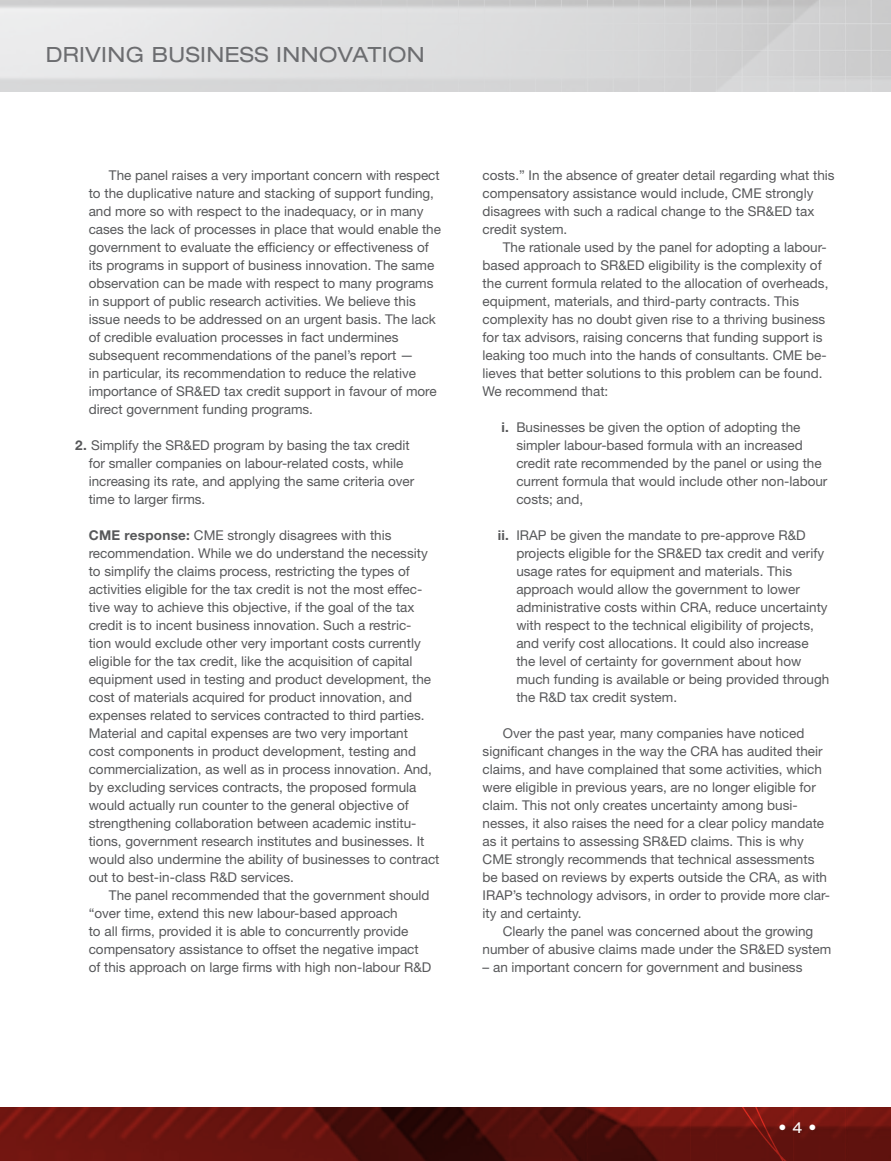
<style>
.page{position:relative;width:891px;height:1161px;background:#fff}
.page>*{position:absolute;margin:0;border:0;box-sizing:border-box;transform-origin:0 0}
.t1{font:expanded 21px "Helvetica Neue LT Std";letter-spacing:.02em;color:#6c6d70}
.t2{font:500 15px "Futura Std";color:#fff}
.body_indented_contin{font:13.5px/18px "Helvetica Neue LT Std";color:#57585a}
.body_indented{font:13.5px/18px "Helvetica Neue LT Std";color:#57585a}
.Key_bullet_new{font:13.5px/18px "Helvetica Neue LT Std";color:#57585a}
.s1{font-weight:700}
.s2{font-family:"Helvetica Neue LT Std";font-weight:400;font-stretch:expanded}
</style>
<div class="page">
<svg style="left:0;top:1107px;width:891px;height:54px;background:#5e110d"></svg>
<h1 class="t1" style="left:46px;top:42px;width:380px">DRIVING BUSINESS INNOVATION</h1>
<p class="body_indented_contin" style="left:89px;top:166px;width:354px;text-indent:20px">The panel raises a very important concern with respect to the duplicative nature and stacking of support funding, and more so with respect to the inadequacy, or in many cases the lack of processes in place that would enable the government to evaluate the efficiency or effectiveness of its programs in support of business innovation. The same observation can be made with respect to many programs in support of public research activities. We believe this issue needs to be addressed on an urgent basis. The lack of credible evaluation processes in fact undermines subsequent recommendations of the panel’s report —<br>in particular, its recommendation to reduce the relative importance of SR&amp;ED tax credit support in favour of more direct government funding programs.</p>
<p class="Key_bullet_new" style="left:89px;top:436px;width:327px;text-indent:-14px"><span class="s1">2.</span> Simplify the SR&amp;ED program by basing the tax credit for smaller companies on labour-related costs, while increasing its rate, and applying the same criteria over time to larger firms.</p>
<p class="body_indented" style="left:89px;top:526px;width:352px"><span class="s1">CME response:</span> CME strongly disagrees with this recommendation. While we do understand the necessity to simplify the claims process, restricting the types of activities eligible for the tax credit is not the most effec&shy;tive way to achieve this objective, if the goal of the tax credit is to incent business innovation. Such a restric-<br>tion would exclude other very important costs currently eligible for the tax credit, like the acquisition of capital equipment used in testing and product development, the cost of materials acquired for product innovation, and expenses related to services contracted to third parties.<br>Material and capital expenses are two very important<br>cost components in product development, testing and commercialization, as well as in process innovation. And, by excluding services contracts, the proposed formula would actually run counter to the general objective of strengthening collaboration between academic institu&shy;tions, government research institutes and businesses. It would also undermine the ability of businesses to contract out to best-in-class R&amp;D services.</p>
<p class="body_indented_contin" style="left:89px;top:886px;width:344px;text-indent:20px">The panel recommended that the government should “over time, extend this new labour-based approach<br>to all firms, provided it is able to concurrently provide compensatory assistance to offset the negative impact of this approach on large firms with high non-labour R&amp;D</p>
<p class="body_indented_contin" style="left:483px;top:166px;width:354px">costs.” In the absence of greater detail regarding what this compensatory assistance would include, CME strongly disagrees with such a radical change to the SR&amp;ED tax credit system.</p>
<p class="body_indented_contin" style="left:483px;top:238px;width:347px;text-indent:20px">The rationale used by the panel for adopting a labour&shy;based approach to SR&amp;ED eligibility is the complexity of the current formula related to the allocation of overheads, equipment, materials, and third-party contracts. This complexity has no doubt given rise to a thriving business for tax advisors, raising concerns that funding support is leaking too much into the hands of consultants. CME be&shy;lieves that better solutions to this problem can be found.<br>We recommend that:</p>
<p class="body_indented_contin" style="left:516px;top:418px;width:313px;text-indent:-15px"><span class="s1">i.</span> Businesses be given the option of adopting the simpler labour-based formula with an increased credit rate recommended by the panel or using the current formula that would include other non-labour costs; and,</p>
<p class="body_indented_contin" style="left:516px;top:526px;width:314px;text-indent:-19px"><span class="s1">ii.</span> IRAP be given the mandate to pre-approve R&amp;D projects eligible for the SR&amp;ED tax credit and verify usage rates for equipment and materials. This approach would allow the government to lower administrative costs within CRA, reduce uncertainty with respect to the technical eligibility of projects, and verify cost allocations. It could also increase the level of certainty for government about how much funding is available or being provided through the R&amp;D tax credit system.</p>
<p class="body_indented_contin" style="left:483px;top:724px;width:349px;text-indent:20px">Over the past year, many companies have noticed significant changes in the way the CRA has audited their claims, and have complained that some activities, which were eligible in previous years, are no longer eligible for claim. This not only creates uncertainty among busi&shy;nesses, it also raises the need for a clear policy mandate as it pertains to assessing SR&amp;ED claims. This is why CME strongly recommends that technical assessments be based on reviews by experts outside the CRA, as with IRAP’s technology advisors, in order to provide more clar&shy;ity and certainty.</p>
<p class="body_indented_contin" style="left:483px;top:922px;width:350px;text-align:center">Clearly the panel was concerned about the growing number of abusive claims made under the SR&amp;ED system</p>
<p class="body_indented_contin" style="left:483px;top:958px;width:321px">– an important concern for government and business</p>
<p class="t2" style="left:778px;top:1118px;width:40px">• <span class="s2">4</span> •</p>
</div>
